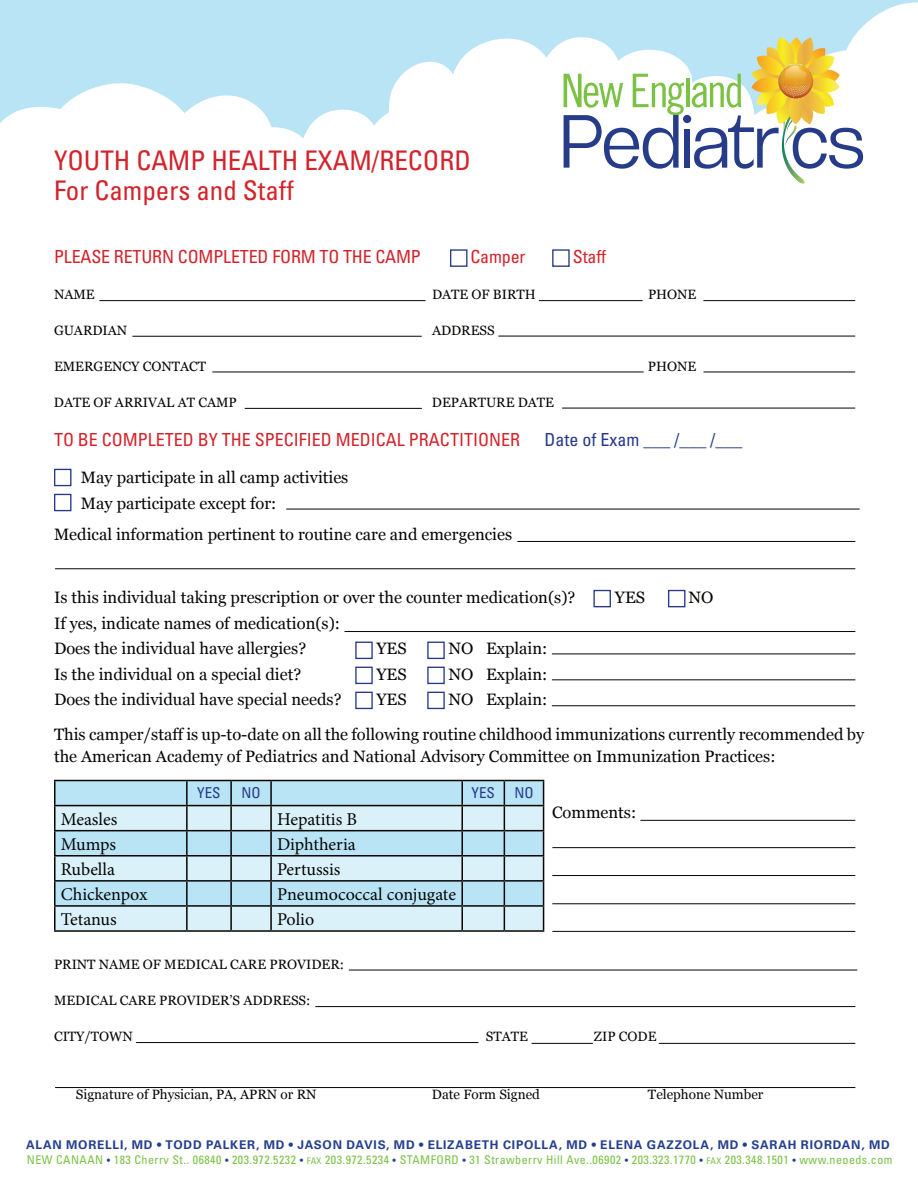
<style>
.page{position:relative;width:918px;height:1188px;background:#fff}
.page>*{position:absolute;margin:0;border:0;box-sizing:border-box;transform-origin:0 0}
.t1{font:condensed 27px/30px "Univers LT Std";color:#d3232b}
.t2{font:condensed 18px "Univers LT Std";color:#d3232b}
.t3{font:18px "Minion Pro";color:#050504}
.t4{font:condensed 18px "Univers LT Std";color:#273a89}
.t5{font:16.5px/25.5px "Georgia";color:#050504}
.t6{font:condensed 15px "Univers LT Std";color:#273a89}
.t7{font:13.5px "Georgia";color:#050504}
.t8{font:condensed 12px "Univers LT Std";letter-spacing:.04em;color:#79c143}
.t9{font:700 12px "Univers LT Std";letter-spacing:.065em;color:#253f8e}
.s1{font-size:10.5px;color:#25418f}
.s2{font-size:9px}
</style>
<div class="page">
<svg style="left:0;top:0;width:918px;height:409px"></svg>
<div style="left:684px;top:129px;width:6px;height:39px;background:#263c88"></div>
<div style="left:683px;top:115px;width:8px;height:8px;background:#263c88;border-radius:50%"></div>
<svg style="left:564px;top:74px;width:120px;height:95px"></svg>
<hr style="left:686px;top:79px;width:4px;height:28px;background:#7ac144">
<svg style="left:692px;top:37px;width:171px;height:147px"></svg>
<img style="left:785px;top:67px;width:21px;height:4px">
<div style="left:552px;top:249px;width:18px;height:18px;border:1px solid #273a89"></div>
<div style="left:450px;top:249px;width:17px;height:18px;border:1px solid #273a89"></div>
<div style="left:54px;top:494px;width:17px;height:17px;border:1px solid #273a89"></div>
<div style="left:54px;top:469px;width:17px;height:17px;border:1px solid #273a89"></div>
<hr style="left:99px;top:300px;width:327px;height:1px;background:#050504">
<hr style="left:539px;top:300px;width:104px;height:1px;background:#050504">
<hr style="left:703px;top:300px;width:152px;height:1px;background:#050504">
<hr style="left:703px;top:372px;width:152px;height:1px;background:#050504">
<hr style="left:212px;top:372px;width:432px;height:1px;background:#050504">
<hr style="left:132px;top:336px;width:290px;height:1px;background:#050504">
<hr style="left:498px;top:336px;width:357px;height:1px;background:#050504">
<hr style="left:245px;top:408px;width:177px;height:1px;background:#050504">
<hr style="left:562px;top:408px;width:293px;height:1px;background:#050504">
<hr style="left:286px;top:509px;width:574px;height:1px;background:#050504">
<hr style="left:345px;top:631px;width:510px;height:1px;background:#050504">
<hr style="left:349px;top:970px;width:508px;height:1px;background:#050504">
<hr style="left:552px;top:875px;width:303px;height:1px;background:#050504">
<hr style="left:315px;top:1006px;width:540px;height:1px;background:#050504">
<hr style="left:640px;top:820px;width:215px;height:1px;background:#050504">
<hr style="left:552px;top:903px;width:303px;height:1px;background:#050504">
<hr style="left:136px;top:1042px;width:342px;height:1px;background:#050504">
<hr style="left:552px;top:847px;width:303px;height:1px;background:#050504">
<hr style="left:552px;top:931px;width:303px;height:1px;background:#050504">
<hr style="left:55px;top:1087px;width:800px;height:1px;background:#050504">
<hr style="left:532px;top:1043px;width:61px;height:1px;background:#050504">
<hr style="left:659px;top:1043px;width:196px;height:1px;background:#050504">
<hr style="left:54px;top:780px;width:133px;height:1px;background:#050504">
<hr style="left:54px;top:781px;width:2px;height:24px;background:#050504">
<hr style="left:187px;top:780px;width:44px;height:1px;background:#050504">
<hr style="left:231px;top:780px;width:40px;height:1px;background:#050504">
<hr style="left:271px;top:780px;width:191px;height:1px;background:#050504">
<hr style="left:462px;top:780px;width:42px;height:1px;background:#050504">
<hr style="left:504px;top:780px;width:40px;height:1px;background:#050504">
<hr style="left:54px;top:805px;width:133px;height:1px;background:#050504">
<hr style="left:54px;top:806px;width:2px;height:24px;background:#050504">
<hr style="left:54px;top:830px;width:133px;height:1px;background:#050504">
<hr style="left:54px;top:831px;width:2px;height:24px;background:#050504">
<hr style="left:54px;top:855px;width:133px;height:2px;background:#050504">
<hr style="left:54px;top:857px;width:2px;height:23px;background:#050504">
<hr style="left:54px;top:907px;width:2px;height:23px;background:#050504">
<hr style="left:54px;top:930px;width:133px;height:2px;background:#050504">
<hr style="left:187px;top:930px;width:44px;height:2px;background:#050504">
<hr style="left:231px;top:930px;width:40px;height:2px;background:#050504">
<hr style="left:271px;top:930px;width:191px;height:2px;background:#050504">
<hr style="left:462px;top:930px;width:42px;height:2px;background:#050504">
<hr style="left:504px;top:930px;width:40px;height:2px;background:#050504">
<hr style="left:54px;top:880px;width:133px;height:2px;background:#050504">
<hr style="left:54px;top:882px;width:2px;height:23px;background:#050504">
<hr style="left:54px;top:905px;width:133px;height:2px;background:#050504">
<svg style="left:55px;top:781px;width:489px;height:149px;background:#bbdbe6"></svg>
<hr style="left:504px;top:905px;width:40px;height:2px;background:#050504">
<div style="left:668px;top:590px;width:17px;height:17px;border:1px solid #273a89"></div>
<div style="left:593px;top:590px;width:18px;height:17px;border:1px solid #273a89"></div>
<hr style="left:552px;top:654px;width:303px;height:1px;background:#050504">
<hr style="left:552px;top:679px;width:303px;height:1px;background:#050504">
<hr style="left:552px;top:705px;width:303px;height:1px;background:#050504">
<div style="left:427px;top:642px;width:18px;height:17px;border:1px solid #273a89"></div>
<div style="left:427px;top:692px;width:18px;height:17px;border:1px solid #273a89"></div>
<div style="left:427px;top:667px;width:18px;height:17px;border:1px solid #273a89"></div>
<div style="left:355px;top:642px;width:18px;height:17px;border:1px solid #273a89"></div>
<div style="left:355px;top:692px;width:18px;height:17px;border:1px solid #273a89"></div>
<div style="left:355px;top:667px;width:18px;height:17px;border:1px solid #273a89"></div>
<hr style="left:517px;top:541px;width:338px;height:1px;background:#050504">
<hr style="left:55px;top:568px;width:800px;height:1px;background:#050504">
<h1 class="t1" style="left:54px;top:145px;width:418px">YOUTH CAMP HEALTH EXAM/RECORD<br>For Campers and Staff</h1>
<p class="t2" style="left:54px;top:245px;width:368px">PLEASE RETURN COMPLETED FORM TO THE CAMP</p>
<p class="t2" style="left:470px;top:245px;width:57px">Camper</p>
<p class="t2" style="left:573px;top:245px;width:35px">Staff</p>
<p class="t7" style="left:54px;top:284px;width:42px">NAME</p>
<p class="t7" style="left:432px;top:284px;width:105px">DATE OF BIRTH</p>
<p class="t7" style="left:648px;top:284px;width:50px">PHONE</p>
<p class="t7" style="left:54px;top:320px;width:75px">GUARDIAN</p>
<p class="t7" style="left:432px;top:320px;width:64px">ADDRESS</p>
<p class="t7" style="left:54px;top:356px;width:154px">EMERGENCY CONTACT</p>
<p class="t7" style="left:648px;top:356px;width:50px">PHONE</p>
<p class="t7" style="left:54px;top:392px;width:184px">DATE OF ARRIVAL AT CAMP</p>
<p class="t7" style="left:432px;top:392px;width:124px">DEPARTURE DATE</p>
<p class="t2" style="left:54px;top:428px;width:468px">TO BE COMPLETED BY THE SPECIFIED MEDICAL PRACTITIONER</p>
<p class="t4" style="left:545px;top:428px;width:199px">Date of Exam ___ /___ /___</p>
<p class="t5" style="left:81px;top:464px;width:269px">May participate in all camp activities<br>May participate except for:</p>
<p class="t5" style="left:54px;top:521px;width:460px">Medical information pertinent to routine care and emergencies</p>
<p class="t5" style="left:54px;top:584px;width:523px">Is this individual taking prescription or over the counter medication(s)?</p>
<p class="t5" style="left:615px;top:584px;width:32px">YES</p>
<p class="t5" style="left:689px;top:584px;width:26px">NO</p>
<p class="t5" style="left:54px;top:610px;width:288px">If yes, indicate names of medication(s):<br>Does the individual have allergies?</p>
<p class="t5" style="left:376px;top:635px;width:32px">YES</p>
<p class="t5" style="left:448px;top:635px;width:100px">NO Explain:</p>
<p class="t5" style="left:54px;top:661px;width:249px">Is the individual on a special diet?</p>
<p class="t5" style="left:376px;top:661px;width:32px">YES</p>
<p class="t5" style="left:448px;top:661px;width:100px">NO Explain:</p>
<p class="t5" style="left:54px;top:686px;width:289px">Does the individual have special needs?</p>
<p class="t5" style="left:376px;top:686px;width:32px">YES</p>
<p class="t5" style="left:54px;top:682px;width:812px;line-height:34.5px;text-indent:394px">NO Explain:<br>This camper/staff is up-to-date on all the following routine childhood immunizations currently recommended by</p>
<p class="t5" style="left:54px;top:743px;width:723px">the American Academy of Pediatrics and National Advisory Committee on Immunization Practices:</p>
<p class="t6" style="left:197px;top:784px;width:25px">YES</p>
<p class="t6" style="left:242px;top:784px;width:21px">NO</p>
<p class="t6" style="left:472px;top:784px;width:25px">YES</p>
<p class="t6" style="left:514px;top:784px;width:21px">NO</p>
<p class="t3" style="left:61px;top:807px;width:58px">Measles</p>
<p class="t3" style="left:277px;top:807px;width:81px">Hepatitis B</p>
<p class="t3" style="left:61px;top:832px;width:57px">Mumps</p>
<p class="t3" style="left:277px;top:832px;width:80px">Diphtheria</p>
<p class="t3" style="left:61px;top:857px;width:56px">Rubella</p>
<p class="t3" style="left:277px;top:857px;width:65px">Pertussis</p>
<p class="t3" style="left:61px;top:882px;width:88px">Chickenpox</p>
<p class="t3" style="left:277px;top:882px;width:180px">Pneumococcal conjugate</p>
<p class="t3" style="left:61px;top:907px;width:57px">Tetanus</p>
<p class="t3" style="left:277px;top:907px;width:39px">Polio</p>
<p class="t5" style="left:552px;top:799px;width:86px">Comments:</p>
<p class="t7" style="left:54px;top:955px;width:292px">PRINT NAME OF MEDICAL CARE PROVIDER:</p>
<p class="t7" style="left:54px;top:991px;width:258px">MEDICAL CARE PROVIDER’S ADDRESS:</p>
<p class="t7" style="left:54px;top:1027px;width:80px">CITY/TOWN</p>
<p class="t7" style="left:486px;top:1027px;width:44px">STATE</p>
<p class="t7" style="left:594px;top:1027px;width:64px">ZIP CODE</p>
<p class="t7" style="left:76px;top:1085px;width:242px">Signature of Physician, PA, APRN or RN</p>
<p class="t7" style="left:432px;top:1085px;width:110px">Date Form Signed</p>
<p class="t7" style="left:648px;top:1085px;width:117px">Telephone Number</p>
<p class="t9" style="left:26px;top:1137px;width:865px">ALAN MORELLI, MD • TODD PALKER, MD • JASON DAVIS, MD • ELIZABETH CIPOLLA, MD • ELENA GAZZOLA, MD • SARAH RIORDAN, MD</p>
<p class="t8" style="left:27px;top:1152px;width:867px">NEW CANAAN <span class="s1">•</span> 183 Cherry St., 06840 <span class="s1">•</span> 203.972.5232 <span class="s1">•</span> <span class="s2">FAX</span> 203.972.5234 <span class="s1">•</span> STAMFORD <span class="s1">•</span> 31 Strawberry Hill Ave.,06902 <span class="s1">•</span> 203.323.1770 <span class="s1">•</span> <span class="s2">FAX</span> 203.348.1501 <span class="s1">•</span> www.nepeds.com</p>
</div>
